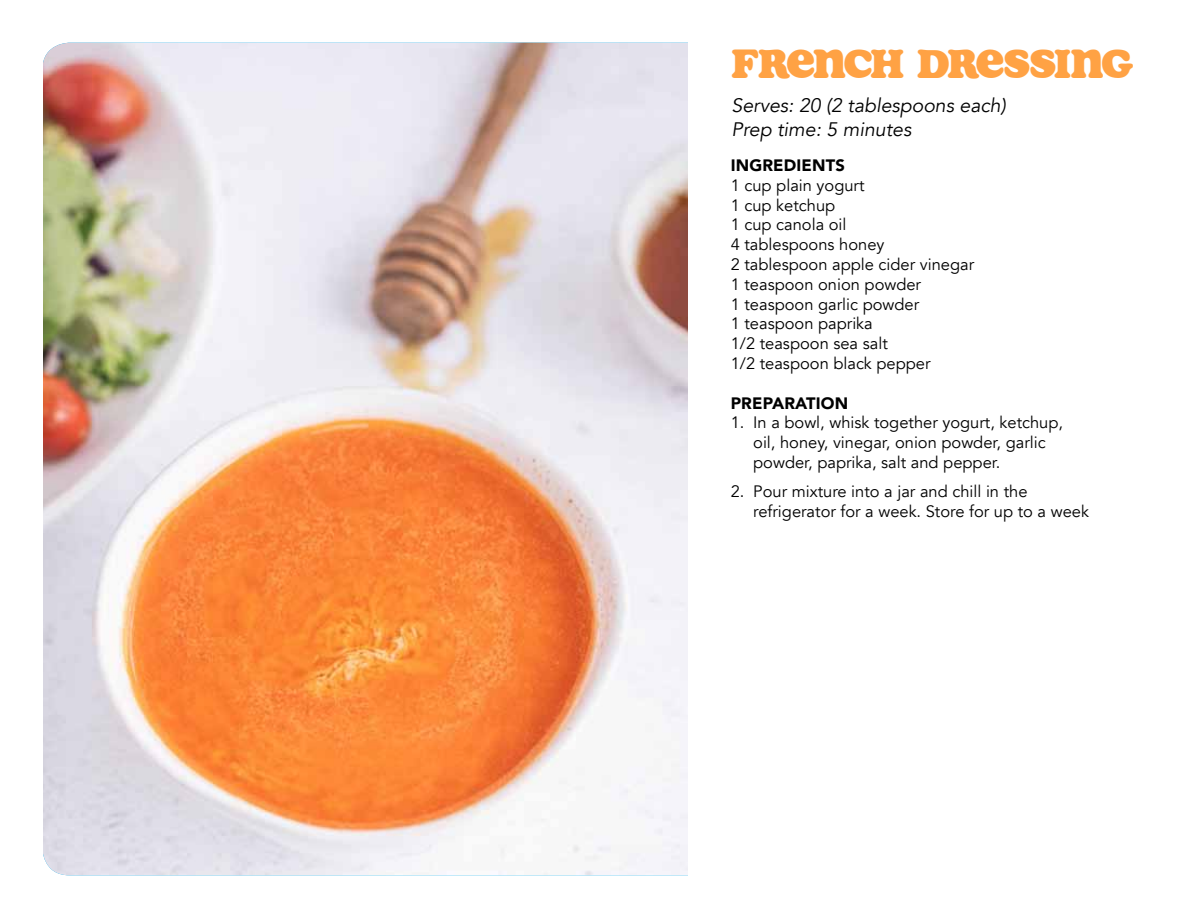
<style>
.page{position:relative;width:1188px;height:918px;background:#fff}
.page>*{position:absolute;margin:0;border:0;box-sizing:border-box;transform-origin:0 0}
.t1{font:40.5px "Soap";letter-spacing:-.045em;color:#ffa244}
.t2{font:italic 19.5px/23.4px "Avenir";color:#000}
.t3{font:16.5px/19.8px "Avenir";color:#000}
.t4{font:900 16.5px "Avenir";letter-spacing:.01em;color:#000}
</style>
<div class="page">
<img style="left:43px;top:43px;width:645px;height:832px">
<h1 class="t1" style="left:732px;top:40px;width:403px">FRENCH DRESSING</h1>
<p class="t2" style="left:732px;top:94px;width:276px">Serves: 20 (2 tablespoons each)<br>Prep time: 5 minutes</p>
<p class="t4" style="left:731px;top:151px;width:116px">INGREDIENTS</p>
<p class="t3" style="left:731px;top:175px;width:245px">1 cup plain yogurt<br>1 cup ketchup<br>1 cup canola oil<br>4 tablespoons honey<br>2 tablespoon apple cider vinegar<br>1 teaspoon onion powder<br>1 teaspoon garlic powder<br>1 teaspoon paprika<br>1/2 teaspoon sea salt<br>1/2 teaspoon black pepper</p>
<p class="t4" style="left:731px;top:389px;width:119px">PREPARATION</p>
<p class="t3" style="left:753px;top:413px;width:311px;text-indent:-23px">1. In a bowl, whisk together yogurt, ketchup, oil, honey, vinegar, onion powder, garlic powder, paprika, salt and pepper.</p>
<p class="t3" style="left:753px;top:481px;width:337px;text-indent:-23px">2. Pour mixture into a jar and chill in the refrigerator for a week. Store for up to a week</p>
</div>
